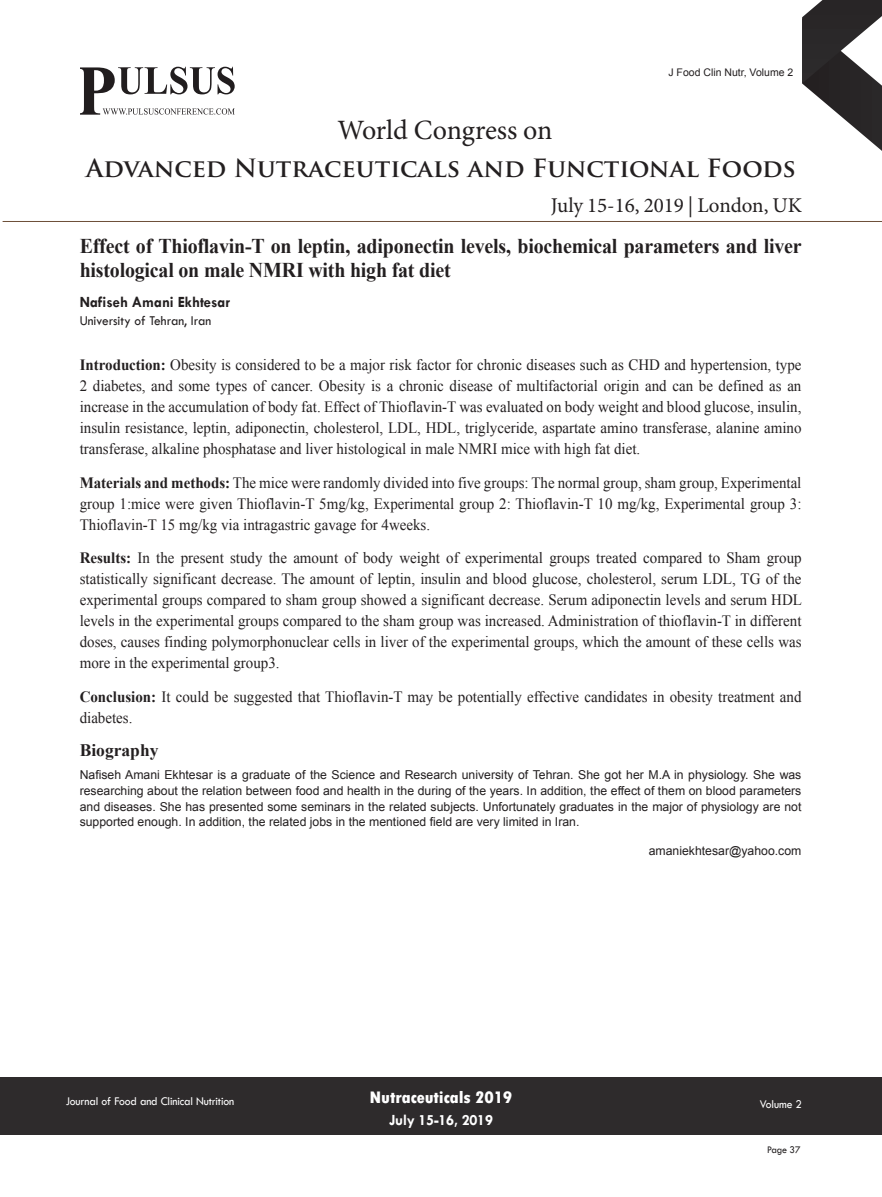
<style>
.page{position:relative;width:882px;height:1197px;background:#fff}
.page>*{position:absolute;margin:0;border:0;box-sizing:border-box;transform-origin:0 0}
.t1{font:28px "Minion Pro";letter-spacing:-.005em;color:#231f20}
.t2{font:700 24.5px "Trajan Pro";color:#231f20}
.t3{font:700 21px/24.5px "Times New Roman";letter-spacing:-.01em;color:#231f20;scale:.95 1}
.t4{font:21px "Minion Pro";color:#231f20}
.t5{font:800 condensed 17.5px "Tw Cen";letter-spacing:-.01em;color:#fff;scale:1.1 1}
.Bio_Heading{font:700 17.5px "Times New Roman";color:#231f20}
.Abstract{font:15.75px/21px "Times New Roman";color:#231f20;text-align:justify;scale:.95 1}
.Name{font:700 15.75px "Tw Cen";color:#231f20;scale:.95 1}
.t6{font:700 15.75px "Tw Cen";letter-spacing:-.01em;color:#fff;scale:.95 1}
.Affiliation{font:14px "Tw Cen";color:#231f20;scale:.95 1}
.Biography{font:12.25px/15.8px "Arial";color:#231f20;text-align:justify}
.t7{font:12.25px "Tw Cen";letter-spacing:-.01em;color:#fff;scale:.95 1}
.t8{font:10.5px "Arial";color:#231f20}
.t9{font:10.5px "Tw Cen";letter-spacing:-.02em;color:#231f20;scale:.95 1}
.s1{font-weight:700}
</style>
<div class="page">
<svg style="left:802px;top:0;width:80px;height:151px"></svg>
<div style="left:0;top:1077px;width:882px;height:58px;background:#2e2b2c"></div>
<svg style="left:80px;top:67px;width:155px;height:48px"></svg>
<hr style="left:3px;top:221px;width:879px;height:1px;background:#6d4e38">
<h1 class="t1" style="left:338px;top:111px;width:216px">World Congress on</h1>
<p class="t8" style="left:668px;top:65px;width:126px">J Food Clin Nutr, Volume 2</p>
<h2 class="t2" style="left:86px;top:153px;width:711px">Advanced Nutraceuticals and Functional Foods</h2>
<h3 class="t4" style="left:551px;top:191px;width:253px">July 15-16, 2019 | London, UK</h3>
<p class="t3" style="left:80px;top:233px;width:762px">Effect of Thioflavin-T on leptin, adiponectin levels, biochemical parameters and liver histological on male NMRI with high fat diet</p>
<p class="Name" style="left:80px;top:293px;width:160px">Nafiseh Amani Ekhtesar</p>
<p class="Affiliation" style="left:80px;top:312px;width:140px">University of Tehran, Iran</p>
<p class="Abstract" style="left:80px;top:354px;width:761px"><span class="s1">Introduction:</span> Obesity is considered to be a major risk factor for chronic diseases such as CHD and hypertension, type 2 diabetes, and some types of cancer. Obesity is a chronic disease of multifactorial origin and can be defined as an increase in the accumulation of body fat. Effect of Thioflavin-T was evaluated on body weight and blood glucose, insulin, insulin resistance, leptin, adiponectin, cholesterol, LDL, HDL, triglyceride, aspartate amino transferase, alanine amino transferase, alkaline phosphatase and liver histological in male NMRI mice with high fat diet.</p>
<p class="Abstract" style="left:80px;top:472px;width:761px"><span class="s1">Materials and methods:</span> The mice were randomly divided into five groups: The normal group, sham group, Experimental group 1:mice were given Thioflavin-T 5mg/kg, Experimental group 2: Thioflavin-T 10 mg/kg, Experimental group 3:<br>Thioflavin-T 15 mg/kg via intragastric gavage for 4weeks.</p>
<p class="Abstract" style="left:80px;top:547px;width:762px"><span class="s1">Results:</span> In the present study the amount of body weight of experimental groups treated compared to Sham group statistically significant decrease. The amount of leptin, insulin and blood glucose, cholesterol, serum LDL, TG of the experimental groups compared to sham group showed a significant decrease. Serum adiponectin levels and serum HDL levels in the experimental groups compared to the sham group was increased. Administration of thioflavin-T in different doses, causes finding polymorphonuclear cells in liver of the experimental groups, which the amount of these cells was more in the experimental group3.</p>
<p class="Abstract" style="left:80px;top:686px;width:761px"><span class="s1">Conclusion:</span> It could be suggested that Thioflavin-T may be potentially effective candidates in obesity treatment and diabetes.</p>
<p class="Bio_Heading" style="left:80px;top:738px;width:80px">Biography</p>
<p class="Biography" style="left:80px;top:767px;width:723px">Nafiseh Amani Ekhtesar is a graduate of the Science and Research university of Tehran. She got her M.A in physiology. She was researching about the relation between food and health in the during of the years. In addition, the effect of them on blood parameters and diseases. She has presented some seminars in the related subjects. Unfortunately graduates in the major of physiology are not supported enough. In addition, the related jobs in the mentioned field are very limited in Iran.</p>
<p class="Biography" style="left:649px;top:843px;width:154px">amaniekhtesar@yahoo.com</p>
<p class="t7" style="left:66px;top:1094px;width:179px">Journal of Food and Clinical Nutrition</p>
<p class="t5" style="left:370px;top:1087px;width:131px">Nutraceuticals 2019</p>
<p class="t6" style="left:389px;top:1111px;width:111px">July 15-16, 2019</p>
<p class="t7" style="left:760px;top:1097px;width:46px">Volume 2</p>
<p class="t9" style="left:767px;top:1143px;width:37px">Page 37</p>
</div>
